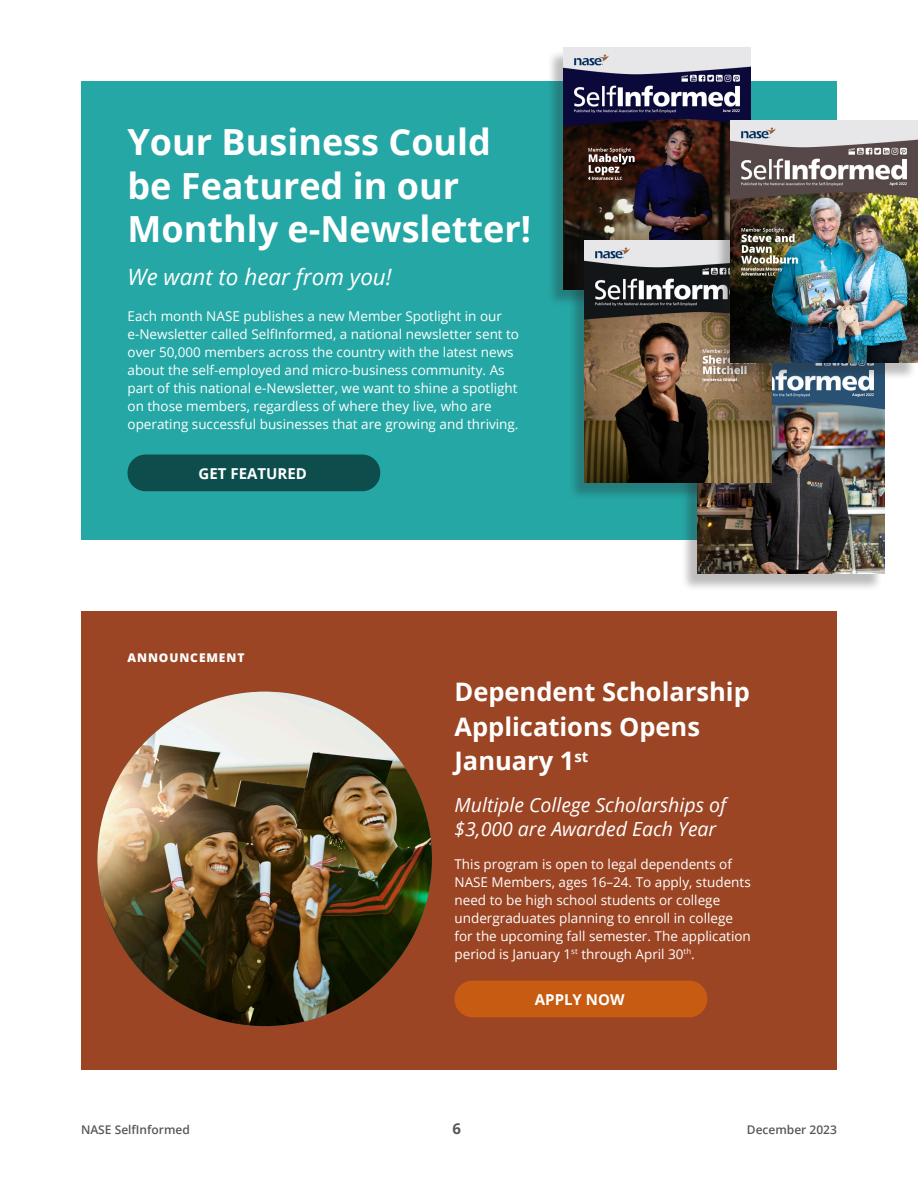
<style>
.page{position:relative;width:918px;height:1188px;background:#fff}
.page>*{position:absolute;margin:0;border:0;box-sizing:border-box;transform-origin:0 0}
.NASE_Body_Copy{font:700 36px/43.2px "Open Sans";color:#fff}
.NASE_Body_Copy-2{font:700 25.5px/34.5px "Open Sans";color:#fff}
.NASE_Body_Copy-3{font:italic 22.5px "Open Sans";color:#fff}
.NASE_Body_Copy-4{font:italic 19.5px/24px "Open Sans";color:#fff}
.NASE_Body_Copy-5{font:700 15px "Open Sans";color:#fff}
.t1{font:700 15px "Open Sans";color:#57585a}
.NASE_Body_Copy-6{font:13.5px/18px "Open Sans";color:#fff}
.t2{font:600 12px "Open Sans";color:#57585a}
.NASE_Body_Copy-7{font:800 12px "Open Sans";letter-spacing:.075em;color:#fff}
</style>
<div class="page">
<div style="left:81px;top:611px;width:756px;height:459px;background:#9b4524"></div>
<img style="left:98px;top:692px;width:334px;height:334px;border-radius:167px">
<div style="left:454px;top:981px;width:253px;height:36px;background:#c75b12;border-radius:18px"></div>
<div style="left:81px;top:81px;width:756px;height:458px;background:#25a7a5"></div>
<div style="left:128px;top:455px;width:252px;height:36px;background:#0d4e4d;border-radius:18px"></div>
<div style="left:548px;top:50px;width:202px;height:257px;background:#231f20;opacity:.3"></div>
<img style="left:564px;top:47px;width:187px;height:242px">
<div style="left:681px;top:335px;width:202px;height:257px;background:#231f20;opacity:.3"></div>
<img style="left:697px;top:381px;width:187px;height:193px">
<div style="left:569px;top:243px;width:202px;height:257px;background:#231f20;opacity:.3"></div>
<img style="left:585px;top:241px;width:187px;height:242px">
<div style="left:715px;top:123px;width:202px;height:258px;background:#231f20;opacity:.3"></div>
<img style="left:731px;top:121px;width:187px;height:242px">
<p class="NASE_Body_Copy" style="left:128px;top:120px;width:405px">Your Business Could be Featured in our<br>Monthly e-Newsletter!</p>
<p class="NASE_Body_Copy-3" style="left:128px;top:261px;width:266px">We want to hear from you!</p>
<p class="NASE_Body_Copy-6" style="left:128px;top:307px;width:393px">Each month NASE publishes a new Member Spotlight in our e-Newsletter called SelfInformed, a national newsletter sent to over 50,000 members across the country with the latest news about the self-employed and micro-business community. As part of this national e-Newsletter, we want to shine a spotlight on those members, regardless of where they live, who are operating successful businesses that are growing and thriving.</p>
<p class="NASE_Body_Copy-5" style="left:199px;top:463px;width:110px">GET FEATURED</p>
<p class="NASE_Body_Copy-7" style="left:128px;top:648px;width:118px">ANNOUNCEMENT</p>
<p class="NASE_Body_Copy-2" style="left:454px;top:674px;width:297px">Dependent Scholarship<br>Applications Opens<br>January 1<sup>st</sup></p>
<p class="NASE_Body_Copy-4" style="left:454px;top:793px;width:273px">Multiple College Scholarships of $3,000 are Awarded Each Year</p>
<p class="NASE_Body_Copy-6" style="left:454px;top:855px;width:298px">This program is open to legal dependents of NASE Members, ages 16–24. To apply, students need to be high school students or college undergraduates planning to enroll in college for the upcoming fall semester. The application period is January 1<sup>st</sup> through April 30<sup>th</sup>.</p>
<p class="NASE_Body_Copy-5" style="left:535px;top:989px;width:91px">APPLY NOW</p>
<p class="t2" style="left:81px;top:1121px;width:110px">NASE SelfInformed</p>
<p class="t1" style="left:453px;top:1118px;width:10px">6</p>
<p class="t2" style="left:747px;top:1121px;width:92px">December 2023</p>
</div>
